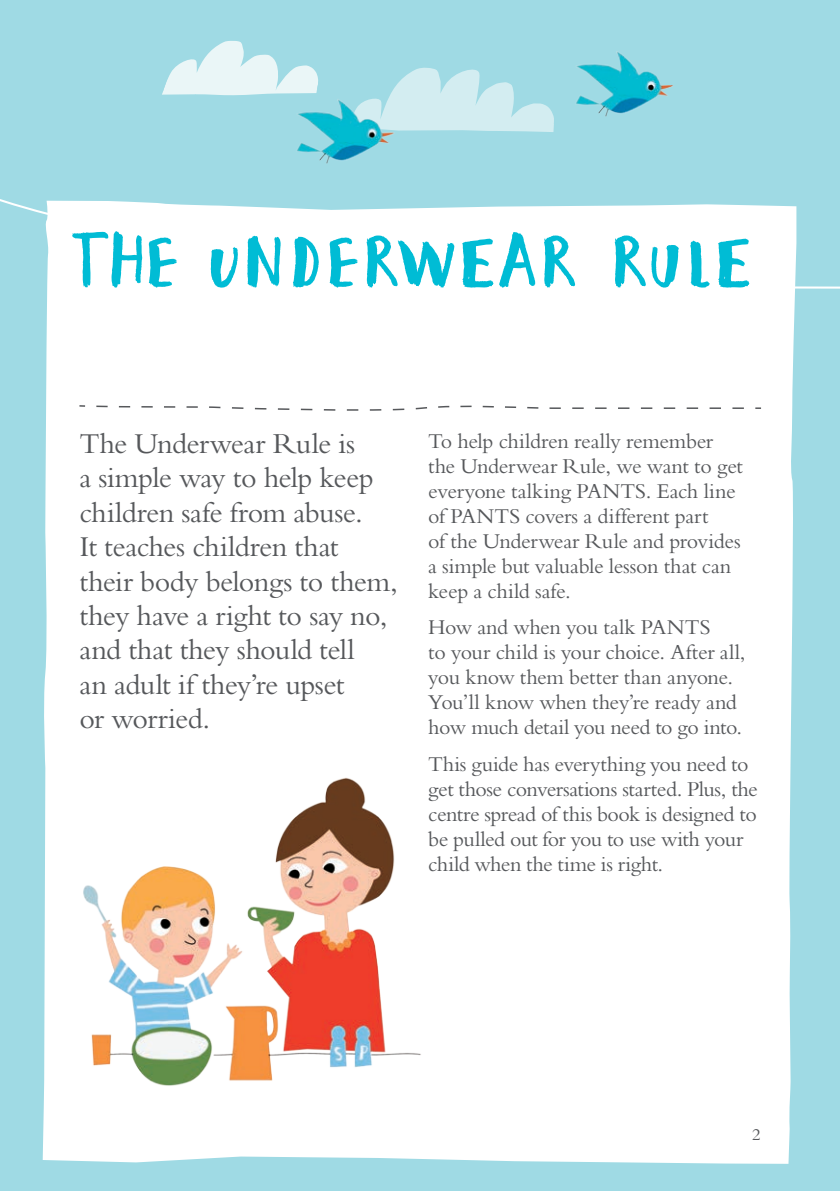
<style>
.page{position:relative;width:840px;height:1191px;background:#fff}
.page>*{position:absolute;margin:0;border:0;box-sizing:border-box;transform-origin:0 0}
.t1{font:30px/34.4px "Bembo";letter-spacing:-.02em;color:#56585b}
.t2{font:22px/25px "Bembo";letter-spacing:-.015em;color:#56585b}
.t3{font:17.2px "Bembo";color:#56585b}
</style>
<div class="page">
<div style="left:0;top:0;width:839px;height:1191px;background:#9fdae4"></div>
<div style="left:42px;top:201px;width:754px;height:962px;background:#fff"></div>
<svg style="left:162px;top:41px;width:156px;height:54px"></svg>
<svg style="left:390px;top:67px;width:164px;height:65px"></svg>
<img style="left:576px;top:51px;width:98px;height:66px">
<img style="left:297px;top:96px;width:102px;height:68px">
<img style="left:63px;top:746px;width:364px;height:347px">
<svg style="left:689px;top:241px;width:20px;height:47px"></svg>
<svg style="left:210px;top:247px;width:28px;height:41px"></svg>
<svg style="left:717px;top:239px;width:32px;height:49px"></svg>
<svg style="left:461px;top:239px;width:32px;height:49px"></svg>
<svg style="left:293px;top:237px;width:26px;height:51px"></svg>
<svg style="left:329px;top:237px;width:28px;height:51px"></svg>
<svg style="left:148px;top:237px;width:29px;height:51px"></svg>
<svg style="left:247px;top:236px;width:33px;height:51px"></svg>
<svg style="left:499px;top:232px;width:36px;height:56px"></svg>
<svg style="left:543px;top:235px;width:32px;height:53px"></svg>
<svg style="left:614px;top:235px;width:64px;height:53px"></svg>
<svg style="left:366px;top:235px;width:88px;height:53px"></svg>
<svg style="left:72px;top:231px;width:70px;height:57px"></svg>
<svg style="left:78px;top:404px;width:684px;height:7px"></svg>
<h1 class="t1" style="left:79px;top:426px;width:320px">The Underwear Rule is<br>a simple way to help keep children safe from abuse.<br>It teaches children that their body belongs to them, they have a right to say no, and that they should tell<br>an adult if they’re upset<br>or worried.</h1>
<p class="t2" style="left:428px;top:428px;width:316px">To help children really remember the Underwear Rule, we want to get everyone talking PANTS. Each line of PANTS covers a different part<br>of the Underwear Rule and provides a simple but valuable lesson that can keep a child safe.</p>
<p class="t2" style="left:428px;top:614px;width:318px">How and when you talk PANTS<br>to your child is your choice. After all, you know them better than anyone.<br>You’ll know when they’re ready and how much detail you need to go into.</p>
<p class="t2" style="left:428px;top:751px;width:331px">This guide has everything you need to get those conversations started. Plus, the centre spread of this book is designed to be pulled out for you to use with your child when the time is right.</p>
<p class="t3" style="left:751px;top:1124px;width:10px">2</p>
</div>
